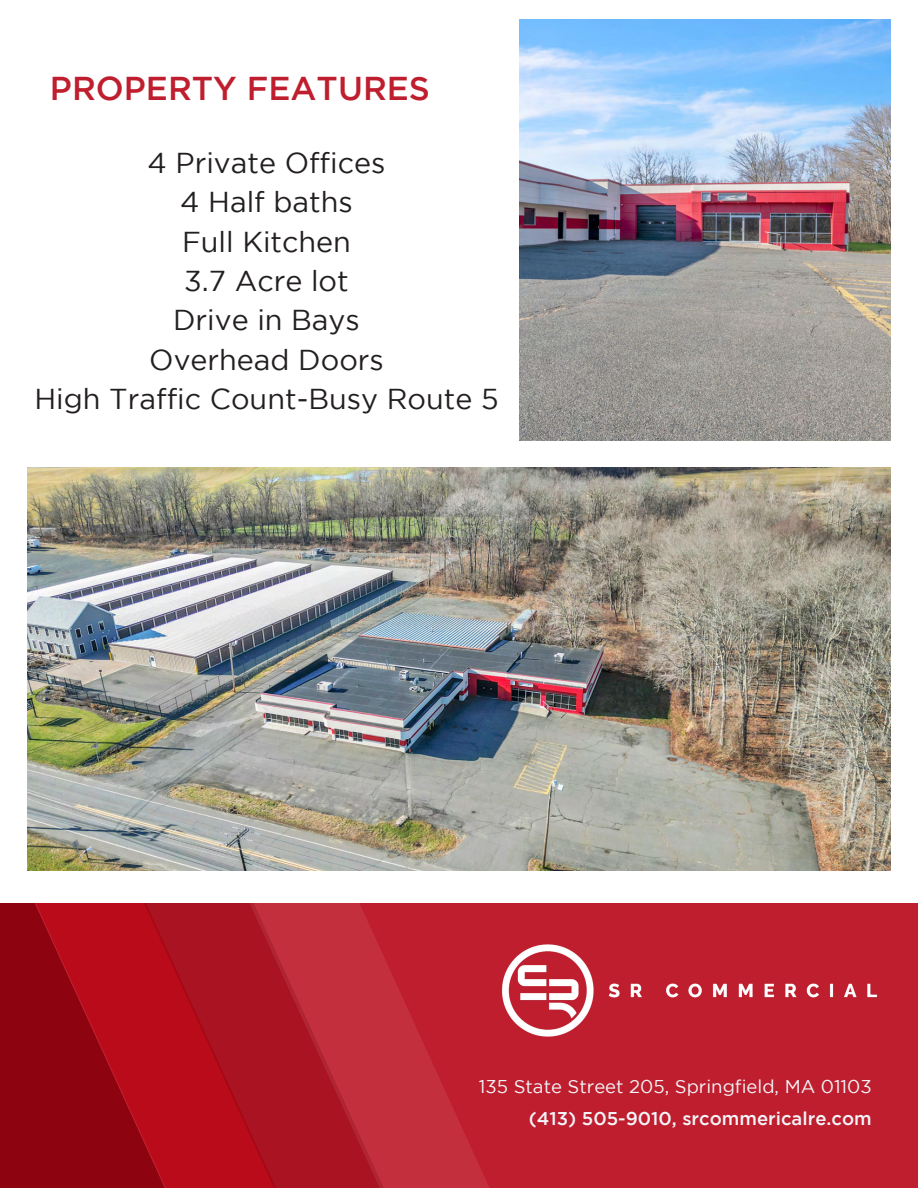
<style>
.page{position:relative;width:918px;height:1188px;background:#fff}
.page>*{position:absolute;margin:0;border:0;box-sizing:border-box;transform-origin:0 0}
.t1{font:500 33px "Gotham";color:#bf1e2e}
.t2{font:28.8px "Gotham";color:#231f20}
.t3{font:18.45px "Gotham";color:#f3f5f9}
.t4{font:500 18.45px "Gotham";color:#f3f5f9}
</style>
<div class="page">
<div style="left:0;top:828px;width:918px;height:360px;background:#bf1e2e"></div>
<svg style="left:0;top:903px;width:104px;height:285px;background:#950511"></svg>
<svg style="left:104px;top:903px;width:94px;height:285px;background:#b10a19"></svg>
<svg style="left:198px;top:903px;width:291px;height:285px"></svg>
<div style="left:0;top:552px;width:918px;height:351px;background:#fff"></div>
<img style="left:27px;top:467px;width:863px;height:404px">
<img style="left:519px;top:19px;width:371px;height:421px">
<img style="left:474px;top:936px;width:404px;height:108px">
<p class="t1" style="left:50px;top:76px;width:382px">PROPERTY FEATURES</p>
<p class="t2" style="left:148px;top:152px;width:239px">4 Private Offices</p>
<p class="t2" style="left:180px;top:191px;width:174px">4 Half baths</p>
<p class="t2" style="left:182px;top:231px;width:170px">Full Kitchen</p>
<p class="t2" style="left:184px;top:270px;width:166px">3.7 Acre lot</p>
<p class="t2" style="left:173px;top:309px;width:188px">Drive in Bays</p>
<p class="t2" style="left:149px;top:349px;width:236px">Overhead Doors</p>
<p class="t2" style="left:34px;top:388px;width:466px">High Traffic Count-Busy Route 5</p>
<p class="t3" style="left:479px;top:1080px;width:394px">135 State Street 205, Springfield, MA 01103</p>
<p class="t4" style="left:529px;top:1111px;width:344px">(413) 505-9010, srcommericalre.com</p>
</div>
